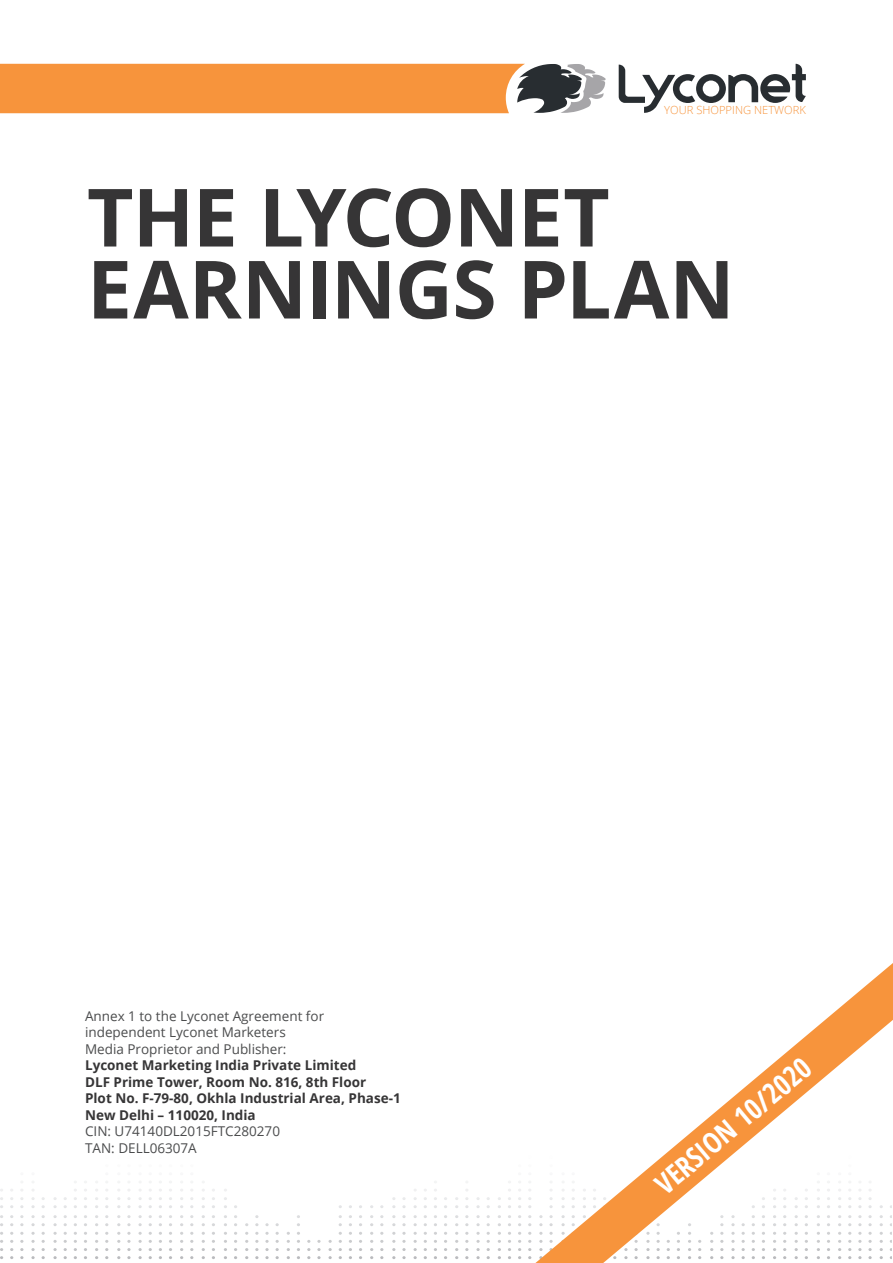
<style>
.page{position:relative;width:893px;height:1263px;background:#fff}
.page>*{position:absolute;margin:0;border:0;box-sizing:border-box;transform-origin:0 0}
.t1{font:700 80.4px/72px "Open Sans";letter-spacing:-.015em;color:#363536}
.t2{font:700 condensed 28.5px "Open Sans";color:#fff}
.t3{font:700 13.5px/16.5px "Open Sans";color:#363536}
.t4{font:13.5px/16.5px "Open Sans";color:#4b4c4d}
.t5{font:300 11.25px "Open Sans";color:#f7943c}
</style>
<div class="page">
<svg style="left:307px;top:1256px;width:161px;height:3px"></svg>
<svg style="left:619px;top:64px;width:187px;height:49px"></svg>
<svg style="left:0;top:64px;width:606px;height:49px;background:#e7944a"></svg>
<svg style="left:535px;top:963px;width:358px;height:300px"></svg>
<p class="t5" style="left:664px;top:102px;width:143px">YOUR SHOPPING NETWORK</p>
<h1 class="t1" style="left:87px;top:179px;width:649px">THE LYCONET<br>EARNINGS PLAN</h1>
<p class="t4" style="left:85px;top:1007px;width:241px">Annex 1 to the Lyconet Agreement for independent Lyconet Marketers<br>Media Proprietor and Publisher:</p>
<p class="t3" style="left:85px;top:1057px;width:317px">Lyconet Marketing India Private Limited<br>DLF Prime Tower, Room No. 816, 8th Floor<br>Plot No. F-79-80, Okhla Industrial Area, Phase-1<br>New Delhi – 110020, India</p>
<p class="t4" style="left:85px;top:1123px;width:197px">CIN: U74140DL2015FTC280270<br>TAN: DELL06307A</p>
<h2 class="t2" style="left:646px;top:1172px;width:195px;rotate:-40deg">VERSION 10/2020</h2>
</div>
